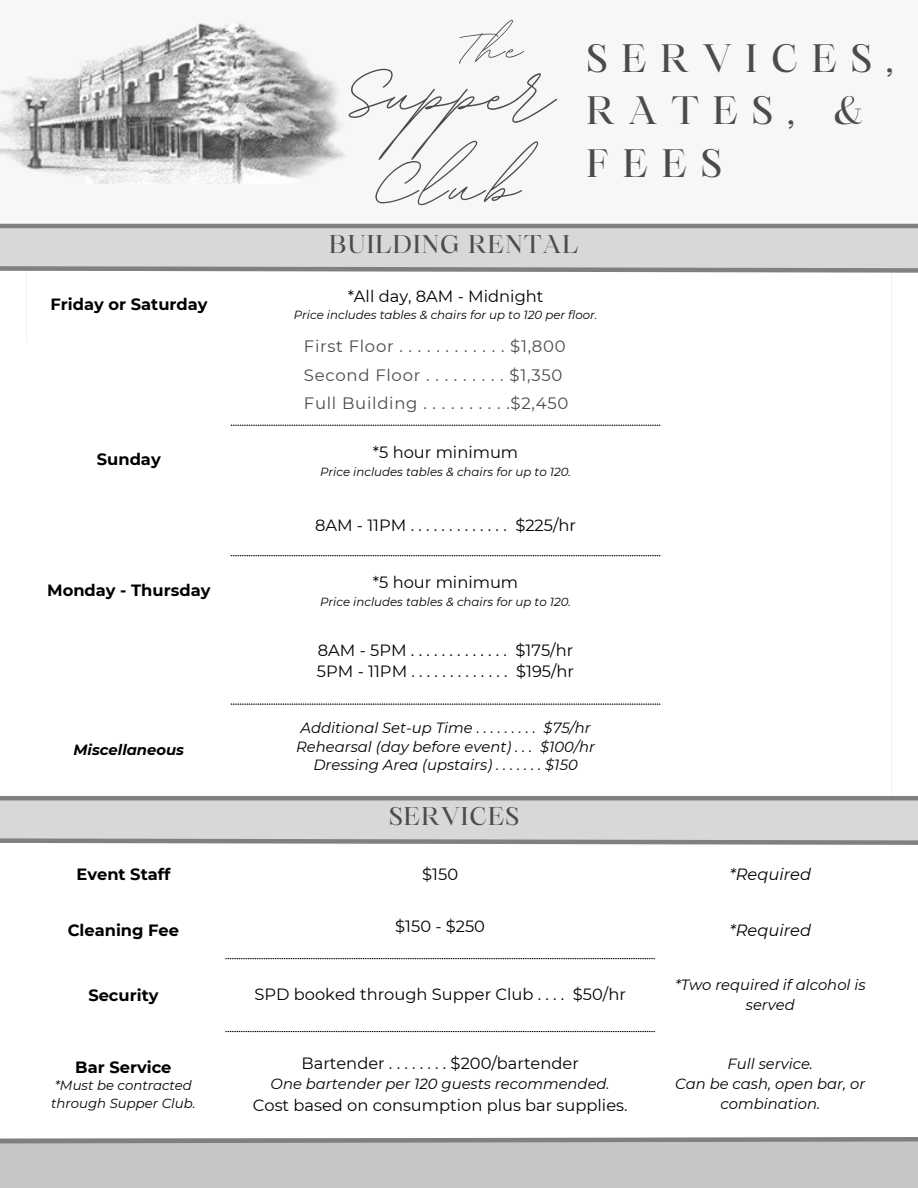
<style>
.page{position:relative;width:918px;height:1188px;background:#fff}
.page>*{position:absolute;margin:0;border:0;box-sizing:border-box;transform-origin:0 0}
.t1{font:123.3px "BD Script";color:#4b4b4b}
.t2{font:115.65px "BD Script";color:#4b4b4b}
.t3{font:73.95px "BD Script";color:#4b4b4b}
.t4{font:37.95px/52.8px "Maharlika";letter-spacing:.36em;color:#4b4b4b}
.t5{font:24.45px "Maharlika";letter-spacing:.045em;color:#4b4b4b}
.t6{font:16.5px "Montserrat";letter-spacing:.045em;color:#4b4b4b}
.t7{font:16.35px "Montserrat";color:#000}
.t8{font:700 16.35px "Montserrat";color:#000}
.t9{font:italic 16.35px "Montserrat";color:#000}
.t10{font:italic 14.85px/20px "Montserrat";color:#000;text-align:center}
.t11{font:italic 700 14.85px "Montserrat";color:#000}
.t12{font:italic 13.35px/17.7px "Montserrat";color:#000}
.t13{font:italic 11.85px "Montserrat";color:#000}
</style>
<div class="page">
<div style="left:0;top:0;width:918px;height:224px;background:#f8f7f6"></div>
<svg style="left:231px;top:425px;width:429px;height:280px"></svg>
<img style="left:0;top:23px;width:345px;height:160px">
<div style="left:0;top:226px;width:918px;height:45px;background:#d8d8d9"></div>
<hr style="left:0;top:224px;width:918px;height:4px;background:#808080">
<svg style="left:0;top:266px;width:918px;height:9px"></svg>
<div style="left:0;top:798px;width:918px;height:45px;background:#d8d8d9"></div>
<hr style="left:0;top:796px;width:918px;height:4px;background:#808080">
<svg style="left:0;top:838px;width:918px;height:7px"></svg>
<svg style="left:226px;top:958px;width:429px;height:74px"></svg>
<div style="left:0;top:1139px;width:918px;height:49px;background:#c6c6c6"></div>
<svg style="left:0;top:1137px;width:918px;height:7px"></svg>
<p class="t3" style="left:457px;top:-1px;width:66px">The</p>
<p class="t1" style="left:345px;top:12px;width:210px">Sup er</p>
<p class="t2" style="left:378px;top:109px;width:143px">Club</p>
<p class="t4" style="left:587px;top:35px;width:309px">SERVICES,<br>RATES, &amp;<br>FEES</p>
<p class="t5" style="left:329px;top:234px;width:251px">BUILDING RENTAL</p>
<p class="t8" style="left:51px;top:294px;width:159px">Friday or Saturday</p>
<h3 class="t7" style="left:348px;top:286px;width:197px">*All day, 8AM - Midnight</h3>
<h2 class="t13" style="left:294px;top:308px;width:305px">Price includes tables &amp; chairs for up to 120 per floor.</h2>
<h1 class="t8" style="left:97px;top:450px;width:65px">Sunday</h1>
<p class="t8" style="left:47px;top:580px;width:165px">Monday - Thursday</p>
<p class="t11" style="left:73px;top:741px;width:112px">Miscellaneous</p>
<p class="t6" style="left:304px;top:336px;width:263px">FirstFloor............$1,800</p>
<p class="t6" style="left:304px;top:365px;width:260px">Second Floor . . . . . . . . . $1,350</p>
<h4 class="t6" style="left:304px;top:393px;width:266px">Full Building . . . . . . . . . .$2,450</h4>
<h1 class="t7" style="left:373px;top:442px;width:147px">*5 hour minimum</h1>
<h4 class="t13" style="left:320px;top:464px;width:253px">Price includes tables &amp; chairs for up to 120.</h4>
<p class="t7" style="left:315px;top:515px;width:263px">8AM-11PM............. $225/hr</p>
<p class="t7" style="left:373px;top:573px;width:147px">*5 hour minimum</p>
<p class="t13" style="left:320px;top:595px;width:253px">Price includes tables &amp; chairs for up to 120.</p>
<p class="t7" style="left:318px;top:640px;width:191px">8AM-5PM.............</p>
<p class="t7" style="left:516px;top:640px;width:59px">$175/hr</p>
<p class="t7" style="left:317px;top:661px;width:192px">5PM-11PM.............</p>
<p class="t7" style="left:516px;top:661px;width:60px">$195/hr</p>
<p class="t10" style="left:300px;top:718px;width:292px">Additional Set-up Time . . . . . . . . . $75/hr</p>
<p class="t10" style="left:296px;top:737px;width:300px">Rehearsal (day before event) . . . $100/hr</p>
<p class="t10" style="left:313px;top:755px;width:266px">Dressing Area (upstairs) . . . . . . . $150</p>
<p class="t5" style="left:389px;top:806px;width:132px">SERVICES</p>
<p class="t8" style="left:76px;top:864px;width:95px">Event Staff</p>
<p class="t7" style="left:422px;top:864px;width:37px">$150</p>
<p class="t9" style="left:730px;top:864px;width:83px">*Required</p>
<p class="t8" style="left:68px;top:920px;width:113px">Cleaning Fee</p>
<p class="t7" style="left:395px;top:916px;width:91px">$150 - $250</p>
<p class="t9" style="left:730px;top:920px;width:83px">*Required</p>
<p class="t8" style="left:88px;top:985px;width:72px">Security</p>
<p class="t7" style="left:254px;top:985px;width:373px">SPD booked through Supper Club . . . . $50/hr</p>
<p class="t10" style="left:675px;top:975px;width:192px">*Two required if alcohol is served</p>
<p class="t8" style="left:75px;top:1057px;width:98px">Bar Service</p>
<p class="t12" style="left:51px;top:1077px;width:146px">*Must be contracted through Supper Club.</p>
<p class="t7" style="left:302px;top:1053px;width:279px">Bartender . . . . . . . . $200/bartender</p>
<p class="t10" style="left:271px;top:1074px;width:341px">One bartender per 120 guests recommended.</p>
<p class="t7" style="left:253px;top:1095px;width:376px">Cost based on consumption plus bar supplies.</p>
<p class="t10" style="left:675px;top:1054px;width:192px">Full service.<br>Can be cash, open bar, or combination.</p>
</div>
